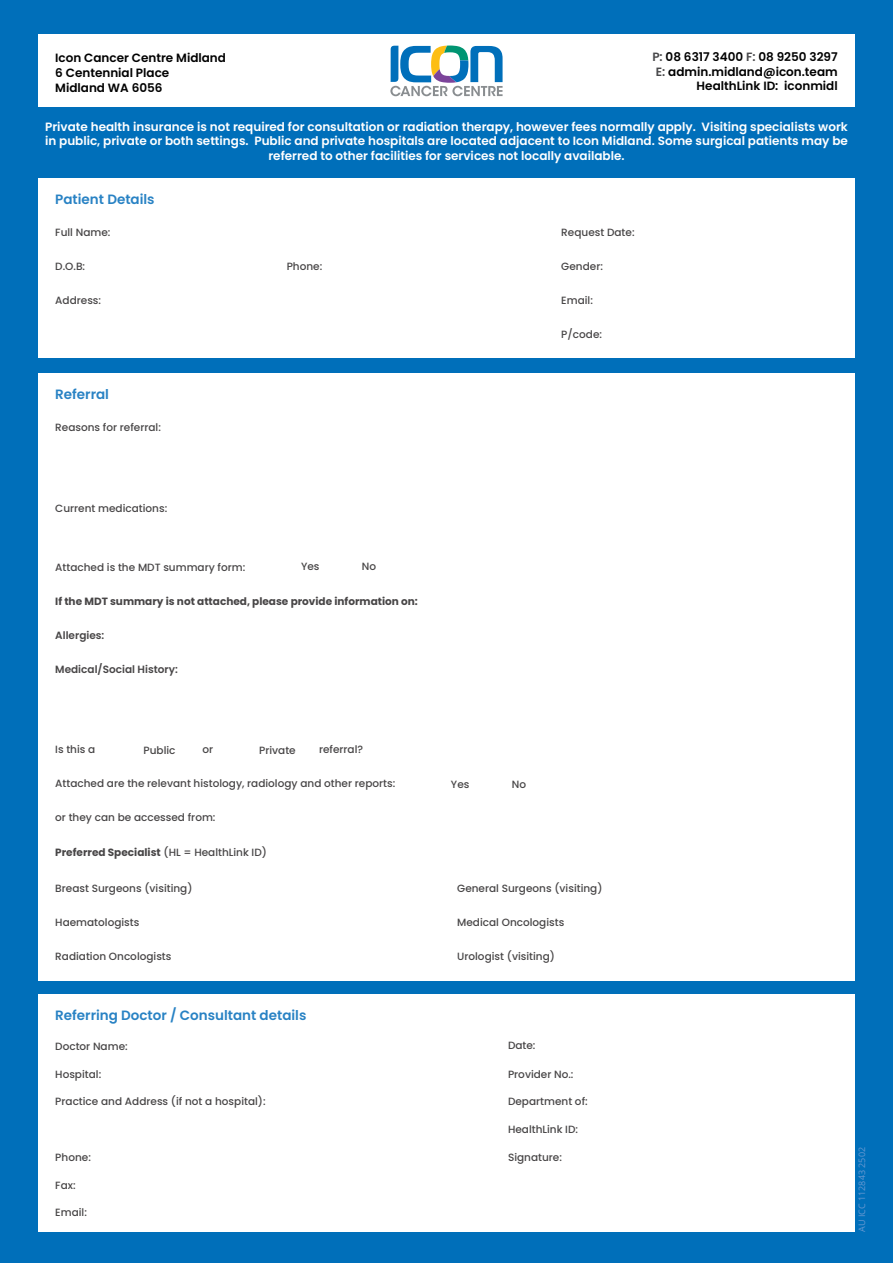
<style>
.page{position:relative;width:893px;height:1263px;background:#006fba}
.page>*{position:absolute;margin:0;border:0;box-sizing:border-box;transform-origin:0 0}
.t1{font:600 13.5px "Poppins";color:#2882c4}
.t2{font:600 12px/14.4px "Poppins";color:#fff;text-align:center}
.t3{font:600 12px/15px "Poppins";color:#000}
.t4{font:500 10.5px "Poppins";color:#484647}
.t5{font:700 10.5px "Poppins";color:#484647}
.t6{font:600 10.5px "Poppins";color:#484647}
.t7{font:9px "Open Sans";color:#6698d1}
.s1{color:#48484a}
.s2{font-weight:500}
</style>
<div class="page">
<div style="left:38px;top:373px;width:817px;height:607px;background:#fff"></div>
<div style="left:38px;top:179px;width:817px;height:179px;background:#fff"></div>
<div style="left:38px;top:994px;width:817px;height:238px;background:#fff"></div>
<div style="left:38px;top:34px;width:817px;height:72px;background:#fff"></div>
<svg style="left:390px;top:46px;width:113px;height:50px"></svg>
<p class="t3" style="left:55px;top:50px;width:172px">Icon Cancer Centre Midland<br>6 Centennial Place<br>Midland WA 6056</p>
<p class="t3" style="left:652px;top:50px;width:187px;line-height:14.4px;text-align:right"><span class="s1">P:</span> 08 6317 3400 <span class="s1">F:</span> 08 9250 3297<br><span class="s1">E:</span> admin.midland@icon.team<br>HealthLink ID: iconmidl</p>
<p class="t2" style="left:45px;top:120px;width:804px">Private health insurance is not required for consultation or radiation therapy, however fees normally apply. Visiting specialists work in public, private or both settings. Public and private hospitals are located adjacent to Icon Midland. Some surgical patients may be referred to other facilities for services not locally available.</p>
<p class="t1" style="left:55px;top:192px;width:101px">Patient Details</p>
<p class="t4" style="left:55px;top:226px;width:57px">Full Name:</p>
<p class="t4" style="left:55px;top:260px;width:31px">D.O.B:</p>
<p class="t4" style="left:287px;top:260px;width:37px">Phone:</p>
<p class="t4" style="left:561px;top:226px;width:75px">Request Date:</p>
<p class="t4" style="left:561px;top:260px;width:43px">Gender:</p>
<p class="t4" style="left:55px;top:294px;width:47px">Address:</p>
<p class="t4" style="left:561px;top:294px;width:33px">Email:</p>
<p class="t1" style="left:55px;top:386px;width:55px">Referral</p>
<p class="t4" style="left:55px;top:421px;width:107px">Reasons for referral:</p>
<p class="t4" style="left:561px;top:328px;width:42px">P/code:</p>
<p class="t4" style="left:55px;top:502px;width:113px">Current medications:</p>
<p class="t4" style="left:55px;top:562px;width:192px">Attached is the MDT summary form:</p>
<p class="t4" style="left:301px;top:560px;width:20px">Yes</p>
<p class="t4" style="left:362px;top:560px;width:16px">No</p>
<p class="t5" style="left:55px;top:596px;width:364px">If the MDT summary is not attached, please provide information on:</p>
<p class="t6" style="left:55px;top:630px;width:51px">Allergies:</p>
<p class="t6" style="left:55px;top:664px;width:124px">Medical/Social History:</p>
<p class="t4" style="left:55px;top:744px;width:42px">Is this a</p>
<p class="t4" style="left:144px;top:744px;width:34px">Public</p>
<p class="t4" style="left:202px;top:744px;width:12px">or</p>
<p class="t4" style="left:259px;top:744px;width:38px">Private</p>
<p class="t4" style="left:319px;top:744px;width:46px">referral?</p>
<p class="t4" style="left:55px;top:778px;width:342px">Attached are the relevant histology, radiology and other reports:</p>
<p class="t4" style="left:55px;top:812px;width:162px">or they can be accessed from:</p>
<p class="t5" style="left:55px;top:846px;width:213px">Preferred Specialist <span class="s2">(HL = HealthLink ID)</span></p>
<p class="t4" style="left:451px;top:778px;width:20px">Yes</p>
<p class="t4" style="left:512px;top:778px;width:16px">No</p>
<p class="t4" style="left:55px;top:882px;width:139px">Breast Surgeons (visiting)</p>
<p class="t4" style="left:55px;top:916px;width:86px">Haematologists</p>
<p class="t4" style="left:457px;top:916px;width:109px">Medical Oncologists</p>
<p class="t4" style="left:457px;top:882px;width:147px">General Surgeons (visiting)</p>
<p class="t4" style="left:55px;top:950px;width:118px">Radiation Oncologists</p>
<p class="t1" style="left:55px;top:1007px;width:253px">Referring Doctor / Consultant details</p>
<p class="t4" style="left:55px;top:1040px;width:74px">Doctor Name:</p>
<p class="t4" style="left:457px;top:950px;width:99px">Urologist (visiting)</p>
<p class="t4" style="left:508px;top:1039px;width:29px">Date:</p>
<p class="t4" style="left:55px;top:1069px;width:47px">Hospital:</p>
<p class="t4" style="left:508px;top:1068px;width:67px">Provider No.:</p>
<p class="t4" style="left:508px;top:1095px;width:81px">Department of:</p>
<p class="t4" style="left:55px;top:1095px;width:212px">Practice and Address (if not a hospital):</p>
<p class="t4" style="left:55px;top:1151px;width:37px">Phone:</p>
<p class="t4" style="left:55px;top:1179px;width:22px">Fax:</p>
<p class="t4" style="left:55px;top:1206px;width:33px">Email:</p>
<p class="t4" style="left:508px;top:1123px;width:72px">HealthLink ID:</p>
<p class="t4" style="left:508px;top:1151px;width:55px">Signature:</p>
<p class="t7" style="left:856px;top:1232px;width:86px;rotate:-90deg">AU ICC 112843 2502</p>
</div>
